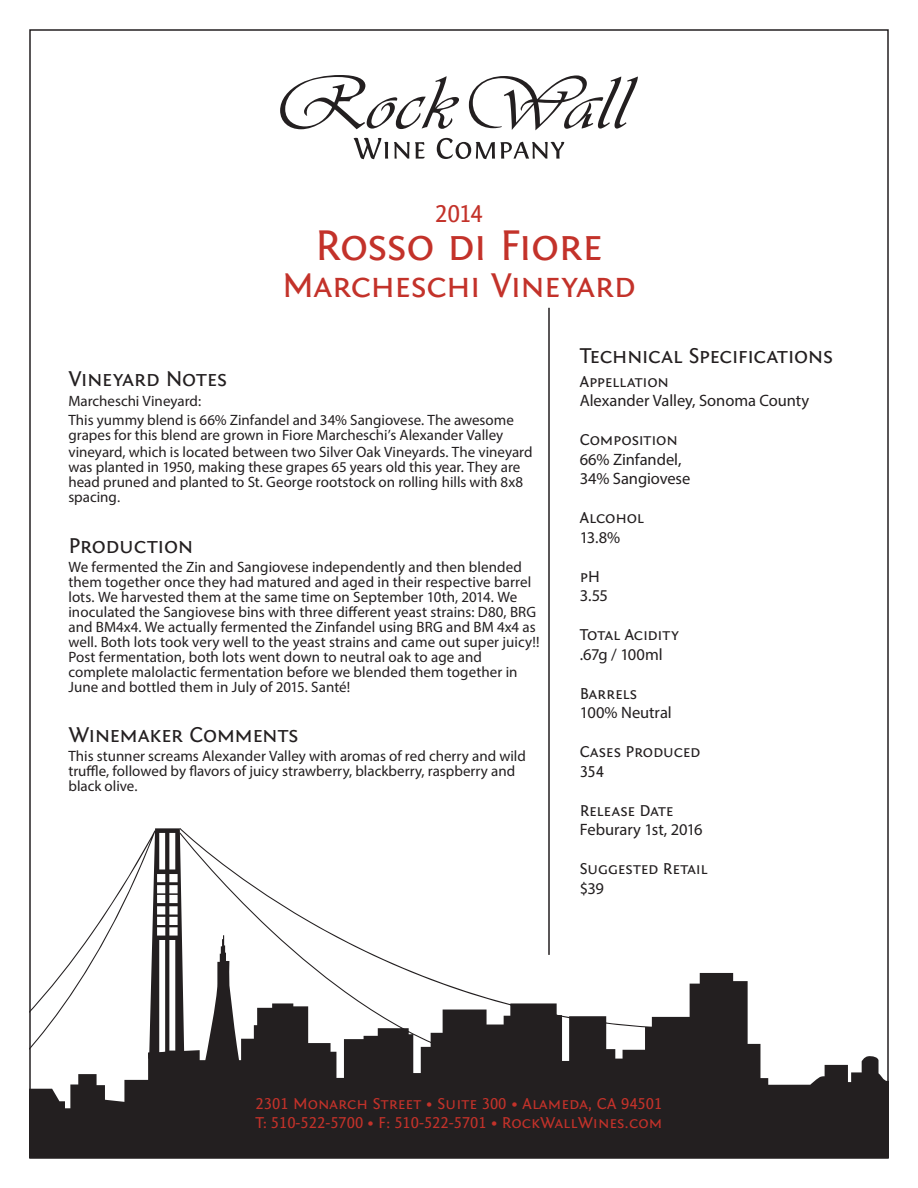
<style>
.page{position:relative;width:918px;height:1188px;background:#fff}
.page>*{position:absolute;margin:0;border:0;box-sizing:border-box;transform-origin:0 0}
.t1{font:45px "Fontin Sans Small Caps";letter-spacing:-.025em;color:#c3322a}
.t2{font:36px "Fontin Sans Small Caps";letter-spacing:-.025em;color:#c3322a}
.t3{font:25.5px "Fontin Sans Small Caps";color:#c3322a}
.t4{font:22.5px "Fontin Sans Small Caps";letter-spacing:-.02em;color:#231f20}
.t5{font:16.5px "Myriad Pro";letter-spacing:-.005em;color:#231f20}
.t6{font:16.5px "Fontin Sans Small Caps";letter-spacing:-.01em;color:#231f20}
.t7{font:16.5px "Fontin Sans Small Caps";color:#c3322a}
.t8{font:15px/15px "Myriad Pro";color:#231f20}
.s1{font-family:"Fontin Sans Small Caps"}
</style>
<div class="page">
<svg style="left:29px;top:973px;width:860px;height:185px;fill:#231f20"></svg>
<svg style="left:29px;top:828px;width:623px;height:271px"></svg>
<svg style="left:179px;top:828px;width:474px;height:200px"></svg>
<svg style="left:180px;top:833px;width:298px;height:227px"></svg>
<svg style="left:280px;top:75px;width:179px;height:54px"></svg>
<svg style="left:469px;top:75px;width:169px;height:55px"></svg>
<svg style="left:354px;top:138px;width:34px;height:21px"></svg>
<svg style="left:394px;top:142px;width:31px;height:17px"></svg>
<svg style="left:437px;top:138px;width:127px;height:21px"></svg>
<hr style="left:548px;top:308px;width:2px;height:647px;background:#231f20">
<p class="t3" style="left:435px;top:200px;width:49px">2014</p>
<p class="t1" style="left:315px;top:220px;width:290px">Rosso di Fiore</p>
<p class="t2" style="left:282px;top:266px;width:355px">Marcheschi Vineyard</p>
<p class="t4" style="left:68px;top:366px;width:160px">Vineyard Notes</p>
<p class="t8" style="left:68px;top:393px;width:134px">Marcheschi Vineyard:</p>
<p class="t8" style="left:68px;top:412px;width:447px">This yummy blend is 66% Zinfandel and 34% Sangiovese. The awesome grapes for this blend are grown in Fiore Marcheschi’s Alexander Valley</p>
<p class="t8" style="left:68px;top:444px;width:466px">vineyard, which is located between two Silver Oak Vineyards. The vineyard was planted in 1950, making these grapes 65 years old this year. They are head pruned and planted to St. George rootstock on rolling hills with 8x8 spacing<span class="s1">.</span></p>
<p class="t4" style="left:68px;top:533px;width:126px">Production</p>
<p class="t8" style="left:68px;top:559px;width:473px">We fermented the Zin and Sangiovese independently and then blended them together once they had matured and aged in their respective barrel lots. We harvested them at the same time on September 10th, 2014. We inoculated the Sangiovese bins with three different yeast strains: D80, BRG and BM4x4. We actually fermented the Zinfandel using BRG and BM 4x4 as well. Both lots took very well to the yeast strains and came out super juicy!!<br>Post fermentation, both lots went down to neutral oak to age and</p>
<p class="t8" style="left:68px;top:664px;width:451px">complete malolactic fermentation before we blended them together in<br>June and bottled them in July of 2015. Santé!</p>
<p class="t4" style="left:68px;top:722px;width:232px">Winemaker Comments</p>
<p class="t8" style="left:68px;top:748px;width:459px">This stunner screams Alexander Valley with aromas of red cherry and wild truffle, followed by flavors of juicy strawberry, blackberry, raspberry and black olive.</p>
<p class="t4" style="left:580px;top:343px;width:255px">Technical Specifications</p>
<p class="t6" style="left:580px;top:372px;width:91px">Appellation</p>
<p class="t5" style="left:580px;top:390px;width:231px">Alexander Valley, Sonoma County</p>
<p class="t6" style="left:580px;top:431px;width:100px">Composition</p>
<p class="t5" style="left:580px;top:449px;width:103px">66% Zinfandel,</p>
<p class="t5" style="left:580px;top:468px;width:112px">34% Sangiovese</p>
<p class="t6" style="left:580px;top:509px;width:66px">Alcohol</p>
<p class="t5" style="left:580px;top:527px;width:42px">13.8%</p>
<p class="t6" style="left:580px;top:567px;width:22px">pH</p>
<p class="t5" style="left:580px;top:585px;width:30px">3.55</p>
<p class="t6" style="left:580px;top:626px;width:101px">Total Acidity</p>
<p class="t5" style="left:580px;top:644px;width:85px">.67g / 100ml</p>
<p class="t6" style="left:580px;top:684px;width:59px">Barrels</p>
<p class="t5" style="left:580px;top:702px;width:94px">100% Neutral</p>
<p class="t6" style="left:580px;top:743px;width:122px">Cases Produced</p>
<p class="t6" style="left:580px;top:762px;width:26px">354</p>
<p class="t6" style="left:580px;top:801px;width:96px">Release Date</p>
<p class="t5" style="left:580px;top:819px;width:125px">Feburary 1st, 2016</p>
<p class="t6" style="left:580px;top:860px;width:129px">Suggested Retail</p>
<p class="t5" style="left:580px;top:878px;width:26px">$39</p>
<p class="t7" style="left:256px;top:1094px;width:408px">2301 Monarch Street • Suite 300 • Alameda, CA 94501</p>
<p class="t7" style="left:256px;top:1114px;width:408px">T: 510-522-5700 • F: 510-522-5701 • RockWallWines.com</p>
</div>
